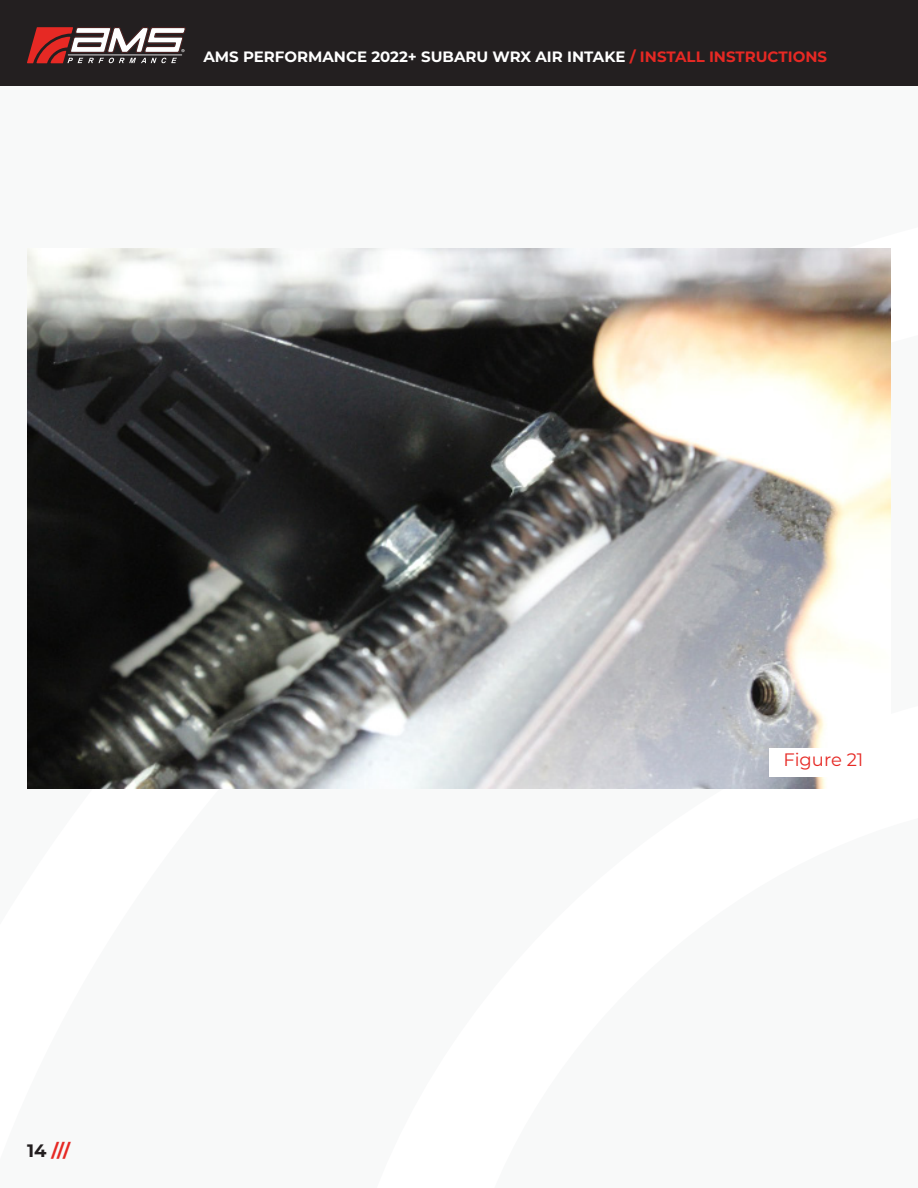
<style>
.page{position:relative;width:918px;height:1188px;background:#fff}
.page>*{position:absolute;margin:0;border:0;box-sizing:border-box;transform-origin:0 0}
.t1{font:18px "Montserrat";color:#e62924}
.t2{font:700 18px "Montserrat";color:#e62924}
.t3{font:700 15px "Montserrat";color:#fff}
.s1{color:#e62924}
.s2{color:#231f20}
</style>
<div class="page">
<div style="left:0;top:0;width:918px;height:85px;background:#231f20"></div>
<svg style="left:27px;top:27px;width:159px;height:36px"></svg>
<img style="left:27px;top:248px;width:864px;height:540px">
<div style="left:770px;top:748px;width:108px;height:28px;background:#fff"></div>
<p class="t3" style="left:203px;top:46px;width:625px">AMS PERFORMANCE 2022+ SUBARU WRX AIR INTAKE <span class="s1">/ INSTALL INSTRUCTIONS</span></p>
<p class="t2" style="left:27px;top:1137px;width:45px"><span class="s2">14</span> ///</p>
<p class="t1" style="left:784px;top:747px;width:81px">Figure 21</p>
</div>
